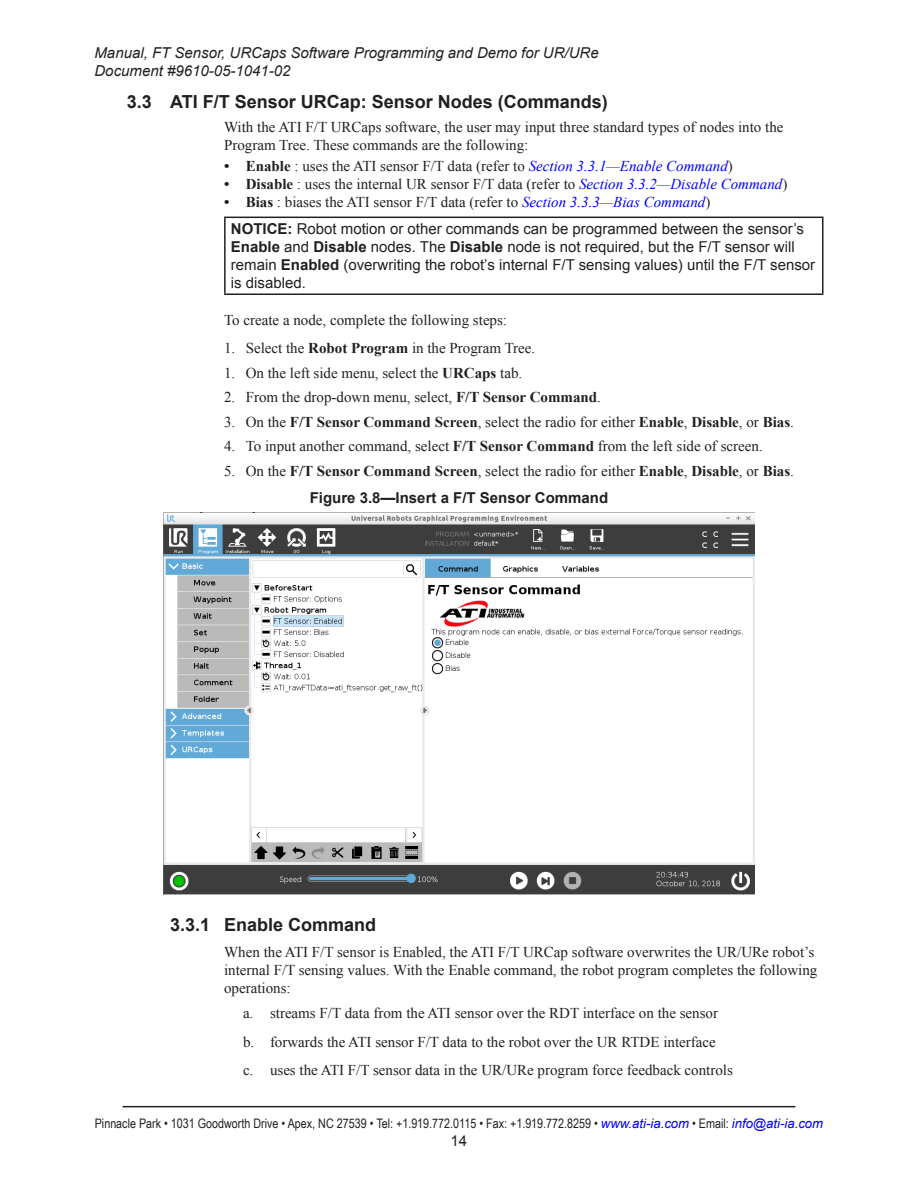
<style>
.page{position:relative;width:918px;height:1188px;background:#fff}
.page>*{position:absolute;margin:0;border:0;box-sizing:border-box;transform-origin:0 0}
.t1{font:700 18px "Arial";color:#231f20}
.Text_3{font:15px/18px "Times New Roman";color:#231f20}
.Caution_Danger_Text{font:15px/18px "Arial";color:#231f20}
.t2{font:700 15px "Times New Roman";color:#231f20}
.t3{font:italic 15px/18px "Arial";color:#231f20}
.t4{font:700 15px "Arial";color:#231f20}
.t5{font:13.2px "Arial Narrow";color:#231f20}
.s1{font-weight:700}
.s2{font-style:italic;color:#00f}
.s3{font-weight:400}
.s4{font-family:"Arial";font-style:italic;color:#00f}
</style>
<div class="page">
<hr style="left:123px;top:1106px;width:672px;height:1px;background:#231f20">
<hr style="left:224px;top:217px;width:600px;height:1px;background:#231f20">
<hr style="left:224px;top:218px;width:2px;height:75px;background:#231f20">
<hr style="left:822px;top:218px;width:2px;height:75px;background:#231f20">
<hr style="left:224px;top:293px;width:600px;height:2px;background:#231f20">
<img style="left:164px;top:512px;width:590px;height:382px">
<p class="t3" style="left:94px;top:44px;width:506px">Manual, FT Sensor, URCaps Software Programming and Demo for UR/URe<br>Document #9610-05-1041-02</p>
<p class="t1" style="left:127px;top:89px;width:482px">3.3 ATI F/T Sensor URCap: Sensor Nodes (Commands)</p>
<p class="Text_3" style="left:224px;top:118px;width:561px">With the ATI F/T URCaps software, the user may input three standard types of nodes into the<br>Program Tree. These commands are the following:</p>
<p class="Text_3" style="left:224px;top:157px;width:510px"><span class="s1">• Enable</span> : uses the ATI sensor F/T data (refer to <span class="s2">Section 3.3.1—Enable Command</span>)</p>
<p class="Text_3" style="left:224px;top:175px;width:565px"><span class="s1">• Disable</span> : uses the internal UR sensor F/T data (refer to <span class="s2">Section 3.3.2—Disable Command</span>)</p>
<p class="Text_3" style="left:224px;top:193px;width:488px"><span class="s1">• Bias</span> : biases the ATI sensor F/T data (refer to <span class="s2">Section 3.3.3—Bias Command</span>)</p>
<p class="Caution_Danger_Text" style="left:231px;top:220px;width:586px"><span class="s1">NOTICE:</span> Robot motion or other commands can be programmed between the sensor’s <span class="s1">Enable</span> and <span class="s1">Disable</span> nodes. The <span class="s1">Disable</span> node is not required, but the F/T sensor will remain <span class="s1">Enabled</span> (overwriting the robot’s internal F/T sensing values) until the F/T sensor is disabled.</p>
<p class="Text_3" style="left:224px;top:311px;width:285px">To create a node, complete the following steps:</p>
<p class="Text_3" style="left:224px;top:339px;width:313px">1. Select the <span class="s1">Robot Program</span> in the Program Tree.</p>
<p class="Text_3" style="left:224px;top:363px;width:300px">1. On the left side menu, select the <span class="s1">URCaps</span> tab.</p>
<p class="Text_3" style="left:224px;top:388px;width:378px">2. From the drop-down menu, select, <span class="s1">F/T Sensor Command</span>.</p>
<p class="t2" style="left:224px;top:411px;width:571px"><span class="s3">3. On the</span> F/T Sensor Command Screen<span class="s3">, select the radio for either</span> Enable<span class="s3">,</span> Disable<span class="s3">, or</span> Bias<span class="s3">.</span></p>
<p class="Text_3" style="left:224px;top:437px;width:540px">4. To input another command, select <span class="s1">F/T Sensor Command</span> from the left side of screen.</p>
<p class="t2" style="left:224px;top:460px;width:571px"><span class="s3">5. On the</span> F/T Sensor Command Screen<span class="s3">, select the radio for either</span> Enable<span class="s3">,</span> Disable<span class="s3">, or</span> Bias<span class="s3">.</span></p>
<p class="t4" style="left:310px;top:487px;width:300px">Figure 3.8—Insert a F/T Sensor Command</p>
<p class="t1" style="left:170px;top:913px;width:208px">3.3.1 Enable Command</p>
<p class="Text_3" style="left:224px;top:943px;width:595px">When the ATI F/T sensor is Enabled, the ATI F/T URCap software overwrites the UR/URe robot’s internal F/T sensing values. With the Enable command, the robot program completes the following operations:</p>
<p class="Text_3" style="left:243px;top:1004px;width:477px">a. streams F/T data from the ATI sensor over the RDT interface on the sensor</p>
<p class="Text_3" style="left:243px;top:1032px;width:474px">b. forwards the ATI sensor F/T data to the robot over the UR RTDE interface</p>
<p class="Text_3" style="left:243px;top:1061px;width:491px">c. uses the ATI F/T sensor data in the UR/URe program force feedback controls</p>
<p class="t5" style="left:95px;top:1114px;width:730px">Pinnacle Park • 1031 Goodworth Drive • Apex, NC 27539 • Tel: +1.919.772.0115 • Fax: +1.919.772.8259 • <span class="s4">www.ati-ia.com</span> • Email: <span class="s4">info@ati-ia.com</span></p>
<p class="Caution_Danger_Text" style="left:451px;top:1132px;width:18px">14</p>
</div>
